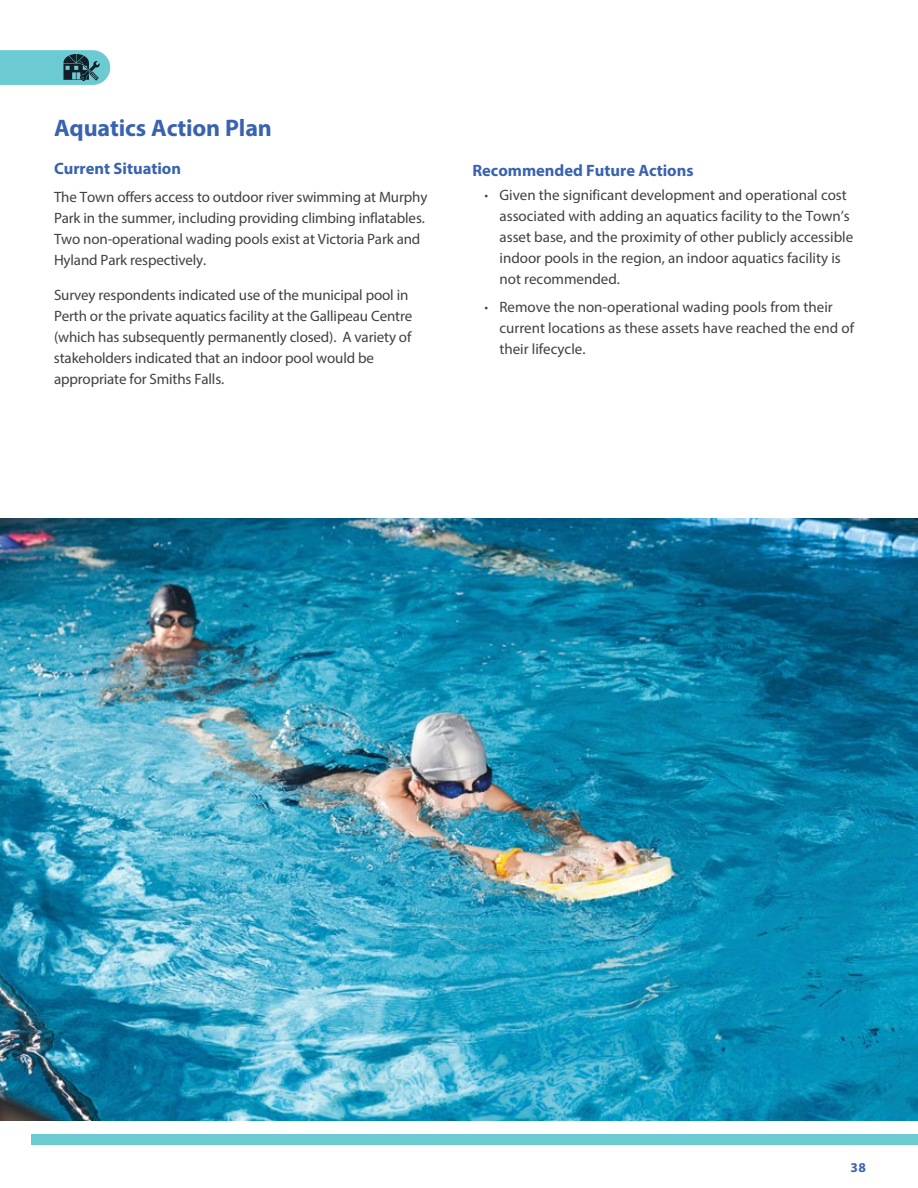
<style>
.page{position:relative;width:918px;height:1188px;background:#fff}
.page>*{position:absolute;margin:0;border:0;box-sizing:border-box;transform-origin:0 0}
.t1{font:700 24px "Myriad Pro";letter-spacing:-.005em;color:#3a63af}
.t2{font:700 16.5px "Myriad Pro";color:#3a63af}
.t3{font:15px/21px "Myriad Pro";letter-spacing:-.01em;color:#414042}
.t4{font:700 13.5px "Myriad Pro";color:#3a63af}
.s1{font-weight:300}
</style>
<div class="page">
<div style="left:31px;top:1134px;width:887px;height:11px;background:#6bcad2"></div>
<img style="left:0;top:518px;width:918px;height:602px">
<svg style="left:0;top:50px;width:110px;height:35px;background:#64b3bb"></svg>
<h1 class="t1" style="left:54px;top:112px;width:219px">Aquatics Action Plan</h1>
<p class="t2" style="left:54px;top:158px;width:129px">Current Situation</p>
<p class="t3" style="left:54px;top:186px;width:375px">The Town offers access to outdoor river swimming at Murphy Park in the summer, including providing climbing inflatables.<br>Two non-operational wading pools exist at Victoria Park and Hyland Park respectively.</p>
<p class="t3" style="left:54px;top:284px;width:360px">Survey respondents indicated use of the municipal pool in Perth or the private aquatics facility at the Gallipeau Centre (which has subsequently permanently closed). A variety of stakeholders indicated that an indoor pool would be appropriate for Smiths Falls.</p>
<p class="t2" style="left:472px;top:160px;width:223px">Recommended Future Actions</p>
<p class="t3" style="left:500px;top:184px;width:355px;text-indent:-15px"><span class="s1">•</span> Given the significant development and operational cost associated with adding an aquatics facility to the Town’s asset base, and the proximity of other publicly accessible indoor pools in the region, an indoor aquatics facility is not recommended.</p>
<p class="t3" style="left:500px;top:296px;width:356px;text-indent:-15px"><span class="s1">•</span> Remove the non-operational wading pools from their current locations as these assets have reached the end of their lifecycle.</p>
<p class="t4" style="left:851px;top:1159px;width:17px">38</p>
</div>
